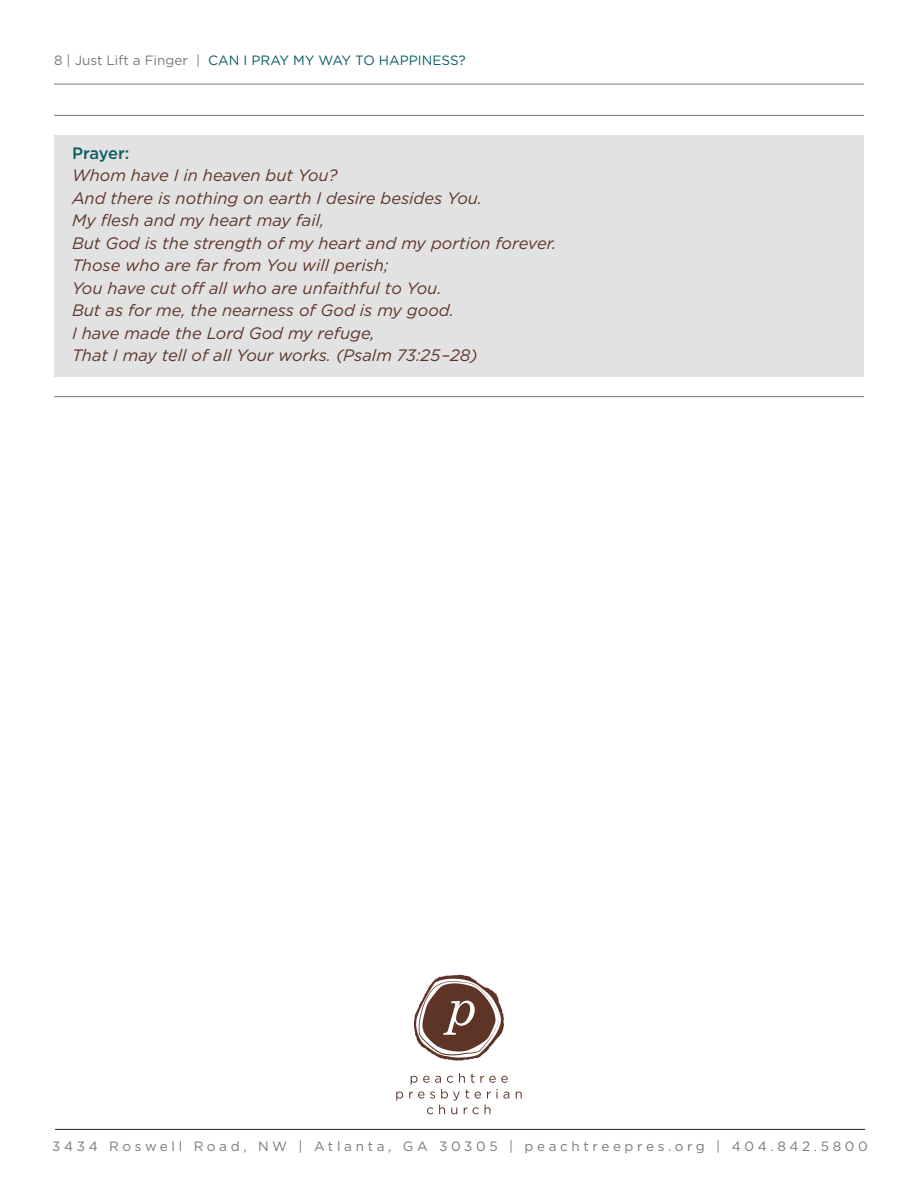
<style>
.page{position:relative;width:918px;height:1188px;background:#fff}
.page>*{position:absolute;margin:0;border:0;box-sizing:border-box;transform-origin:0 0}
.t1{font:italic 16.5px/22.5px "Gotham";color:#5e3427}
.t2{font:13.5px "Gotham";letter-spacing:.27em;color:#77797b}
.t3{font:13.5px "Gotham";color:#0b5d67}
.s1{color:#77797b}
.s2{font-weight:500;font-style:normal;color:#0b5d67}
</style>
<div class="page">
<hr style="left:54px;top:84px;width:810px;height:1px;background:#77797b">
<hr style="left:55px;top:1129px;width:810px;height:1px;background:#231f20">
<svg style="left:414px;top:975px;width:90px;height:86px"></svg>
<svg style="left:396px;top:1092px;width:7px;height:9px"></svg>
<svg style="left:516px;top:1092px;width:6px;height:6px"></svg>
<svg style="left:409px;top:1073px;width:100px;height:41px"></svg>
<div style="left:54px;top:135px;width:810px;height:242px;background:#e2e2e2"></div>
<hr style="left:54px;top:115px;width:810px;height:1px;background:#77797b">
<hr style="left:54px;top:396px;width:810px;height:1px;background:#77797b">
<p class="t3" style="left:54px;top:51px;width:413px"><span class="s1">8 | Just Lift a Finger |</span> CAN I PRAY MY WAY TO HAPPINESS?</p>
<p class="t1" style="left:72px;top:141px;width:267px"><span class="s2">Prayer:<br></span>Whom have I in heaven but You?</p>
<p class="t1" style="left:72px;top:186px;width:412px">And there is nothing on earth I desire besides You.</p>
<p class="t1" style="left:72px;top:209px;width:254px">My flesh and my heart may fail,</p>
<p class="t1" style="left:72px;top:231px;width:486px">But God is the strength of my heart and my portion forever.</p>
<p class="t1" style="left:72px;top:254px;width:318px">Those who are far from You will perish;</p>
<p class="t1" style="left:72px;top:276px;width:371px">You have cut off all who are unfaithful to You.</p>
<p class="t1" style="left:72px;top:299px;width:384px">But as for me, the nearness of God is my good.</p>
<p class="t1" style="left:72px;top:321px;width:304px">I have made the Lord God my refuge,</p>
<p class="t1" style="left:72px;top:344px;width:407px">That I may tell of all Your works. (Psalm 73:25–28)</p>
<p class="t2" style="left:52px;top:1137px;width:817px">3434 Roswell Road, NW | Atlanta, GA 30305 | peachtreepres.org | 404.842.5800</p>
</div>
